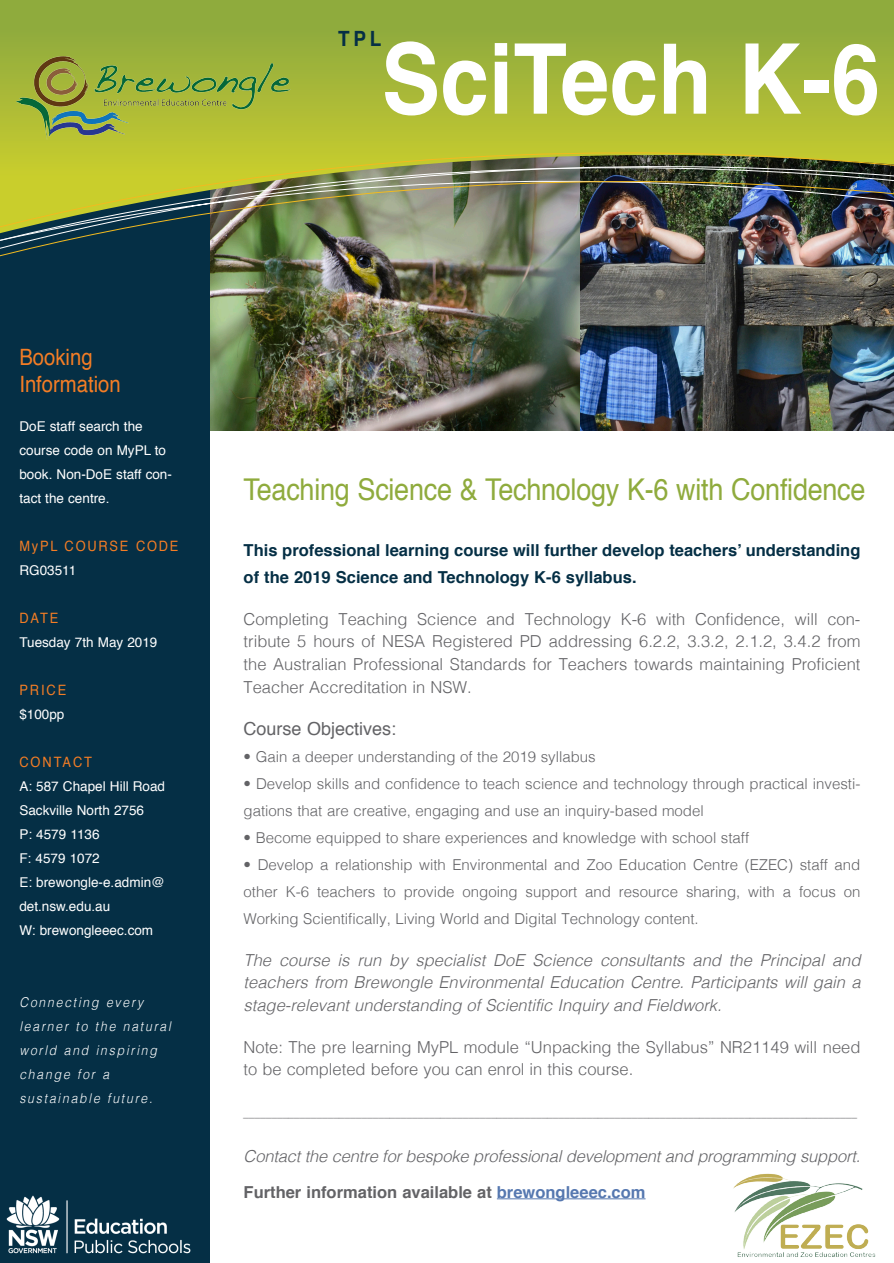
<style>
.page{position:relative;width:894px;height:1263px;background:#fff}
.page>*{position:absolute;margin:0;border:0;box-sizing:border-box;transform-origin:0 0}
.t1{font:700 97.5px "Helvetica";color:#fff;scale:.9 1}
.t2{font:30px "Helvetica";letter-spacing:-.01em;color:#8fab3d;scale:.9 1}
.t3{font:22.5px/27.2px "Helvetica";color:#f47d25;scale:.9 1}
.t4{font:700 21px "Helvetica";color:#052f45;scale:.9 1}
.t5{font:18px "Helvetica";color:#636366}
.t6{font:300 16.5px/22.5px "Helvetica";color:#636366;text-align:justify}
.t7{font:italic 300 16.5px/22.5px "Helvetica";letter-spacing:-.01em;color:#636366;text-align:justify}
.t8{font:700 16.5px/27px "Helvetica";color:#052f45}
.t9{font:700 16.5px "Helvetica";color:#636366}
.t10{font:300 15px/27px "Helvetica";color:#636366}
.t11{font:14.25px "Helvetica";letter-spacing:.14em;color:#f47d25;scale:.9 1}
.t12{font:13.5px/24px "Helvetica";color:#fff}
.t13{font:italic 300 13.5px/24px "Helvetica";letter-spacing:.15em;color:#fff;scale:.9 1}
.t14{font:italic 300 11.25px "Helvetica";color:#636366}
.s1{color:#5678b0}
</style>
<div class="page">
<img style="left:578px;top:278px;width:315px;height:152px">
<img style="left:209px;top:278px;width:369px;height:152px">
<div style="left:0;top:49px;width:209px;height:1214px;background:#052f45"></div>
<svg style="left:0;top:0;width:893px;height:122px;background:#9bb13a"></svg>
<img style="left:0;top:122px;width:893px;height:156px">
<img style="left:16px;top:27px;width:343px;height:112px">
<img style="left:7px;top:1195px;width:184px;height:58px">
<img style="left:733px;top:1173px;width:143px;height:84px">
<hr style="left:496px;top:1198px;width:149px;height:1px;background:#5678b0">
<p class="t4" style="left:338px;top:22px;width:50px">TPL</p>
<p class="t1" style="left:381px;top:1px;width:555px">SciTech K-6</p>
<p class="t3" style="left:19px;top:344px;width:114px">Booking<br>Information</p>
<p class="t12" style="left:19px;top:414px;width:154px">DoE staff search the course code on MyPL to book. Non-DoE staff con&shy;tact the centre.</p>
<p class="t11" style="left:19px;top:534px;width:178px">MyPL COURSE CODE</p>
<p class="t12" style="left:19px;top:558px;width:58px">RG03511</p>
<p class="t11" style="left:19px;top:606px;width:45px">DATE</p>
<p class="t12" style="left:19px;top:630px;width:139px">Tuesday 7th May 2019</p>
<p class="t11" style="left:19px;top:678px;width:54px">PRICE</p>
<p class="t12" style="left:19px;top:702px;width:47px">$100pp</p>
<p class="t11" style="left:19px;top:750px;width:82px">CONTACT</p>
<p class="t12" style="left:19px;top:774px;width:147px">A: 587 Chapel Hill Road</p>
<p class="t12" style="left:19px;top:798px;width:126px">Sackville North 2756</p>
<p class="t12" style="left:19px;top:822px;width:82px">P: 4579 1136</p>
<p class="t12" style="left:19px;top:846px;width:82px">F: 4579 1072</p>
<p class="t12" style="left:19px;top:870px;width:147px">E: brewongle-e.admin@ det.nsw.edu.au</p>
<p class="t12" style="left:19px;top:918px;width:135px">W: brewongleeec.com</p>
<p class="t13" style="left:19px;top:989px;width:170px">Connecting every learner to the natural world and inspiring change for a</p>
<p class="t13" style="left:19px;top:1085px;width:149px">sustainable future.</p>
<p class="t2" style="left:243px;top:466px;width:692px">Teaching Science &amp; Technology K-6 with Confidence</p>
<p class="t8" style="left:243px;top:537px;width:618px">This professional learning course will further develop teachers’ understanding of the 2019 Science and Technology K-6 syllabus.</p>
<p class="t6" style="left:243px;top:606px;width:618px">Completing Teaching Science and Technology K-6 with Confidence, will con&shy;tribute 5 hours of NESA Registered PD addressing 6.2.2, 3.3.2, 2.1.2, 3.4.2 from the Australian Professional Standards for Teachers towards maintaining Proficient Teacher Accreditation in NSW.</p>
<p class="t5" style="left:243px;top:714px;width:154px">Course Objectives:</p>
<p class="t10" style="left:243px;top:741px;width:353px">• Gain a deeper understanding of the 2019 syllabus</p>
<p class="t10" style="left:243px;top:768px;width:618px">• Develop skills and confidence to teach science and technology through practical investi&shy;gations that are creative, engaging and use an inquiry-based model</p>
<p class="t10" style="left:243px;top:822px;width:507px">• Become equipped to share experiences and knowledge with school staff</p>
<p class="t10" style="left:243px;top:849px;width:618px;text-align:justify">• Develop a relationship with Environmental and Zoo Education Centre (EZEC) staff and other K-6 teachers to provide ongoing support and resource sharing, with a focus on Working Scientifically, Living World and Digital Technology content.</p>
<p class="t7" style="left:243px;top:947px;width:618px">The course is run by specialist DoE Science consultants and the Principal and teachers from Brewongle Environmental Education Centre. Participants will gain a stage-relevant understanding of Scientific Inquiry and Fieldwork.</p>
<p class="t6" style="left:243px;top:1034px;width:618px">Note: The pre learning MyPL module “Unpacking the Syllabus” NR21149 will need to be completed before you can enrol in this course.</p>
<p class="t14" style="left:243px;top:1103px;width:615px">_____________________________________________________________________________________________________________</p>
<p class="t7" style="left:243px;top:1143px;width:618px">Contact the centre for bespoke professional development and programming support.</p>
<p class="t9" style="left:243px;top:1178px;width:403px">Further information available at <span class="s1">brewongleeec.com</span></p>
</div>
